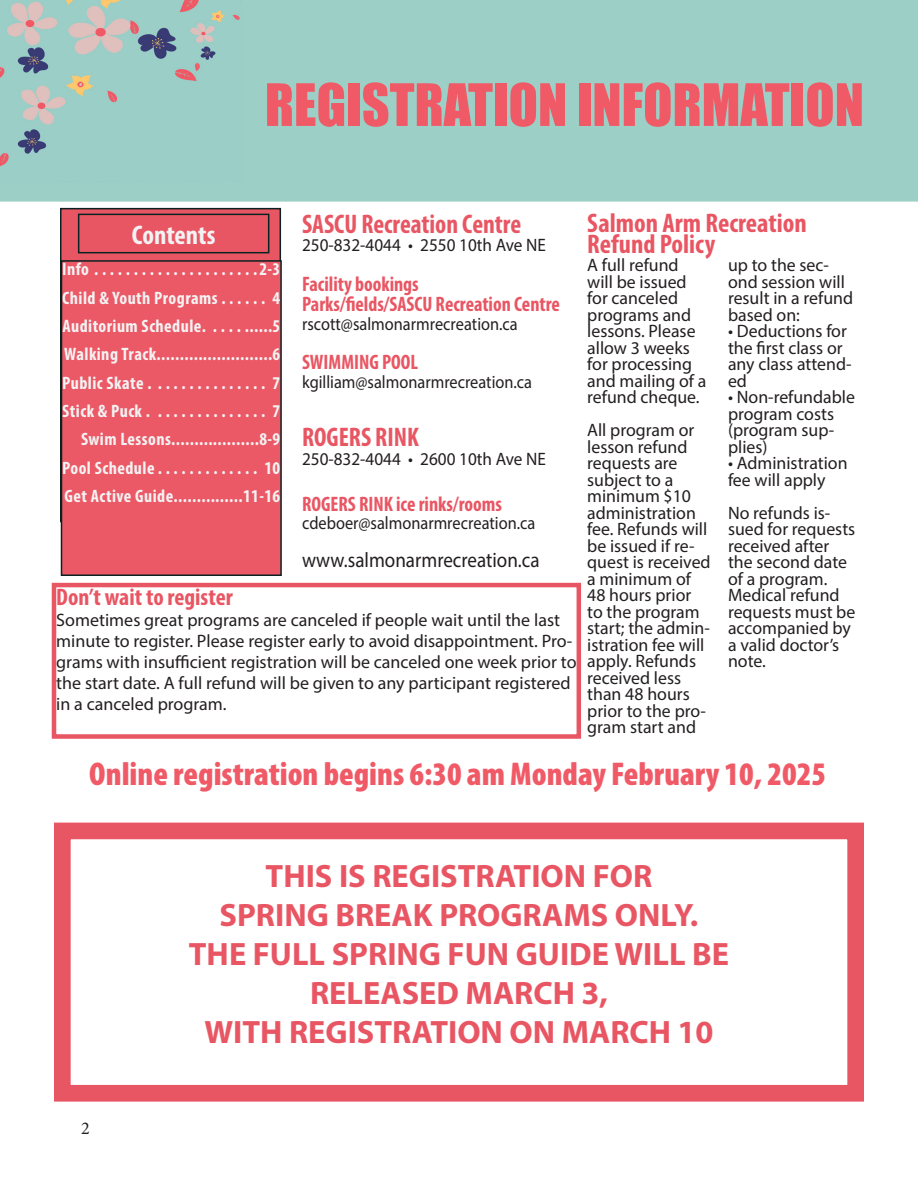
<style>
.page{position:relative;width:918px;height:1188px;background:#fff}
.page>*{position:absolute;margin:0;border:0;box-sizing:border-box;transform-origin:0 0}
.t1{font:54px "Impact";color:#f05a67}
.t2{font:900 condensed 33px "Myriad Pro";color:#f05a67}
.t3{font:700 32.4px "Myriad Pro";color:#e95663}
.t4{font:700 condensed 27px "Myriad Pro";color:#e95663;scale:.96 1}
.t5{font:700 condensed 27px "Myriad Pro";color:#e95663}
.t6{font:700 condensed 27px "Myriad Pro";color:#f2f2f4}
.t7{font:700 condensed 24px "Myriad Pro";color:#e95663}
.t8{font:700 condensed 21px "Myriad Pro";color:#e95663;scale:.96 1}
.t9{font:21px "Myriad Pro";color:#231f20;scale:.91 1}
.t10{font:18px/16.5px "Myriad Pro";color:#231f20}
.t11{font:700 condensed 18px "Myriad Pro";letter-spacing:.025em;color:#f4f3f4}
.t12{font:18px "Myriad Pro";color:#231f20;scale:.91 1}
.t13{font:18px "Myriad Pro";color:#231f20;scale:.96 1}
.t14{font:18px "Minion Pro";color:#231f20}
</style>
<div class="page">
<div style="left:0;top:0;width:918px;height:202px;background:#9cd0c6"></div>
<img style="left:0;top:0;width:243px;height:183px">
<div style="left:52px;top:583px;width:529px;height:156px;border:4px solid #e95663"></div>
<div style="left:60px;top:208px;width:221px;height:314px;background:#e95663;border:2px solid #0a2322"></div>
<div style="left:78px;top:214px;width:191px;height:39px;border:2px solid #092323"></div>
<div style="left:62px;top:261px;width:219px;height:314px;background:#ec5966"></div>
<div style="left:61px;top:260px;width:221px;height:316px;border:2px solid #0a2322"></div>
<div style="left:54px;top:823px;width:810px;height:279px;border:17px solid #e95663"></div>
<p class="t1" style="left:265px;top:63px;width:601px">REGISTRATION INFORMATION</p>
<p class="t6" style="left:132px;top:218px;width:85px">Contents</p>
<p class="t11" style="left:62px;top:258px;width:220px">Info . . . . . . . . . . . . . . . . . . . . 2-3</p>
<p class="t11" style="left:62px;top:286px;width:220px">Child &amp; Youth Programs . . . . . . 4</p>
<p class="t11" style="left:62px;top:315px;width:188px">Auditorium Schedule. . . . . ......</p>
<p class="t11" style="left:273px;top:315px;width:9px">5</p>
<p class="t11" style="left:64px;top:343px;width:98px">Walking Track.................</p>
<p class="t11" style="left:235px;top:343px;width:6px">........</p>
<p class="t11" style="left:273px;top:343px;width:9px">6</p>
<p class="t11" style="left:62px;top:371px;width:220px">Public Skate . . . . . . . . . . . . . . . 7</p>
<p class="t11" style="left:62px;top:400px;width:220px">Stick &amp; Puck . . . . . . . . . . . . . . . 7</p>
<p class="t11" style="left:81px;top:428px;width:96px">Swim Lessons...................</p>
<p class="t11" style="left:259px;top:428px;width:22px">8-9</p>
<p class="t11" style="left:62px;top:456px;width:220px">Pool Schedule . . . . . . . . . . . . . 10</p>
<p class="t11" style="left:65px;top:485px;width:115px">Get Active Guide...............</p>
<p class="t11" style="left:243px;top:485px;width:39px">11-16</p>
<p class="t4" style="left:302px;top:207px;width:230px">SASCU Recreation Centre</p>
<p class="t13" style="left:302px;top:234px;width:256px">250-832-4044 • 2550 10th Ave NE</p>
<p class="t8" style="left:302px;top:271px;width:123px">Facility bookings</p>
<p class="t8" style="left:302px;top:291px;width:270px">Parks/fields/SASCU Recreation Centre</p>
<p class="t12" style="left:302px;top:313px;width:239px">rscott@salmonarmrecreation.ca</p>
<p class="t8" style="left:302px;top:349px;width:122px">SWIMMING POOL</p>
<p class="t12" style="left:302px;top:371px;width:254px">kgilliam@salmonarmrecreation.ca</p>
<p class="t4" style="left:302px;top:420px;width:123px">ROGERS RINK</p>
<p class="t13" style="left:302px;top:448px;width:256px">250-832-4044 • 2600 10th Ave NE</p>
<p class="t8" style="left:302px;top:490px;width:210px">ROGERS RINK ice rinks/rooms</p>
<p class="t12" style="left:302px;top:512px;width:258px">cdeboer@salmonarmrecreation.ca</p>
<p class="t9" style="left:302px;top:547px;width:263px">www.salmonarmrecreation.ca</p>
<p class="t7" style="left:56px;top:582px;width:178px">Don’t wait to register</p>
<p class="t10" style="left:56px;top:609px;width:522px;line-height:21px">Sometimes great programs are canceled if people wait until the last minute to register. Please register early to avoid disappointment. Pro&shy;grams with insufficient registration will be canceled one week prior to the start date. A full refund will be given to any participant registered in a canceled program.</p>
<p class="t5" style="left:587px;top:207px;width:221px">Salmon Arm Recreation</p>
<p class="t5" style="left:587px;top:228px;width:130px">Refund Policy</p>
<p class="t10" style="left:587px;top:257px;width:121px">A full refund will be issued for canceled programs and lessons. Please allow 3 weeks for processing and mailing of a refund cheque.</p>
<p class="t10" style="left:587px;top:422px;width:125px">All program or lesson refund requests are subject to a minimum $10 administration fee. Refunds will be issued if re&shy;quest is received a minimum of<br>48 hours prior to the program start; the admin&shy;istration fee will apply. Refunds received less than 48 hours prior to the pro&shy;gram start and</p>
<p class="t10" style="left:728px;top:257px;width:127px">up to the sec&shy;ond session will result in a refund based on:</p>
<p class="t10" style="left:728px;top:323px;width:125px">• Deductions for the first class or any class attend&shy;ed</p>
<p class="t10" style="left:728px;top:389px;width:129px">• Non-refundable program costs (program sup&shy;plies)</p>
<p class="t10" style="left:728px;top:455px;width:121px">• Administration fee will apply</p>
<p class="t10" style="left:728px;top:504px;width:129px">No refunds is&shy;sued for requests received after the second date of a program.<br>Medical refund requests must be accompanied by a valid doctor’s note.</p>
<p class="t2" style="left:89px;top:753px;width:738px">Online registration begins 6:30 am Monday February 10, 2025</p>
<p class="t14" style="left:81px;top:1116px;width:10px">2</p>
<p class="t3" style="left:266px;top:855px;width:388px">THIS IS REGISTRATION FOR</p>
<p class="t3" style="left:220px;top:894px;width:480px">SPRING BREAK PROGRAMS ONLY.</p>
<p class="t3" style="left:189px;top:933px;width:542px">THE FULL SPRING FUN GUIDE WILL BE</p>
<p class="t3" style="left:310px;top:972px;width:299px">RELEASED MARCH 3,</p>
<p class="t3" style="left:204px;top:1011px;width:511px">WITH REGISTRATION ON MARCH 10</p>
</div>
